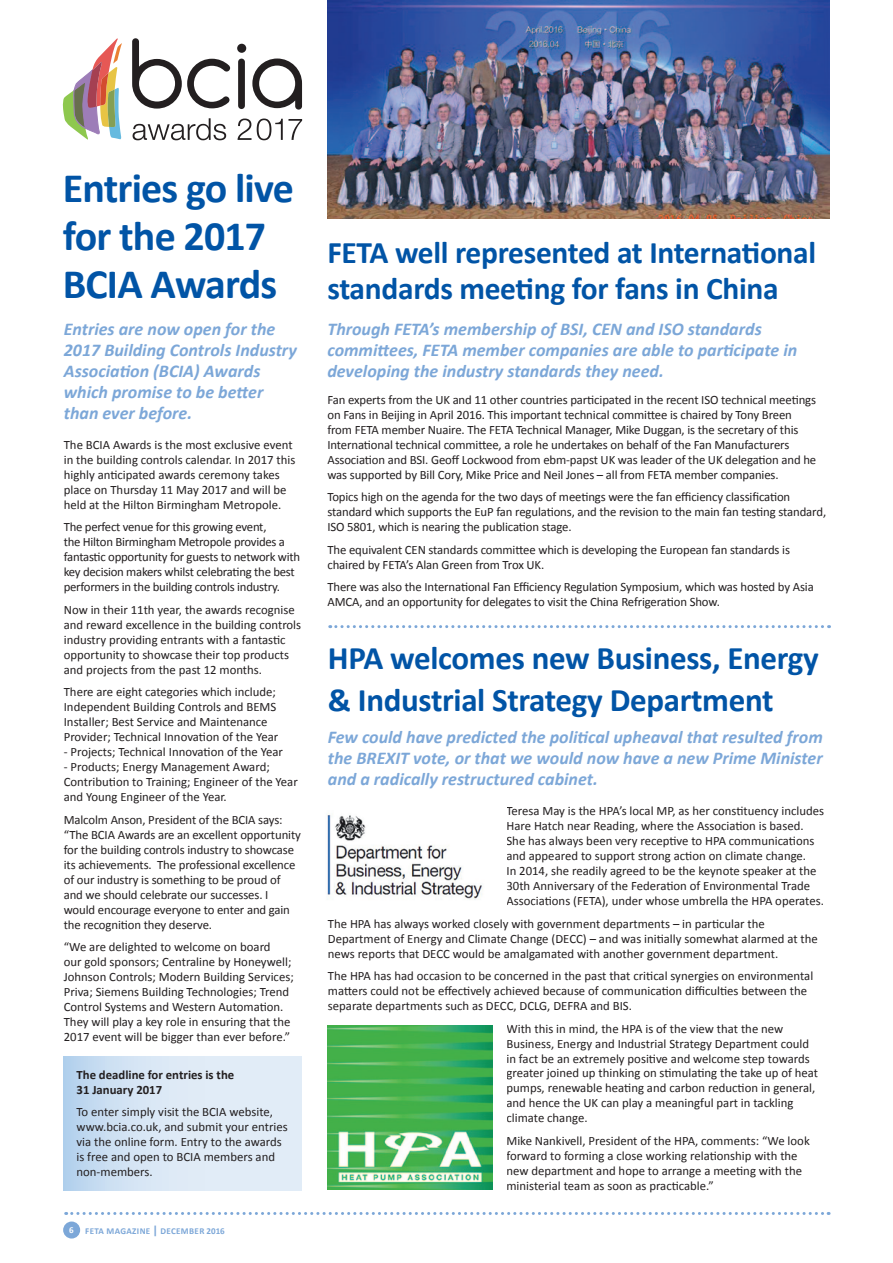
<style>
.page{position:relative;width:893px;height:1263px;background:#fff}
.page>*{position:absolute;margin:0;border:0;box-sizing:border-box;transform-origin:0 0}
.t1{font:700 42px/48px "Calibri";letter-spacing:-.02em;color:#0154a6}
.t2{font:700 33px/42px "Calibri";letter-spacing:-.01em;color:#0154a6}
.t3{font:700 31.5px/36px "Calibri";letter-spacing:-.01em;color:#0154a6}
.t4{font:italic 700 18px/21px "Calibri";color:#7ca7d8}
.t5{font:12.75px/15px "Calibri";letter-spacing:-.005em;color:#231f20}
.t6{font:700 12.75px/15px "Calibri";color:#231f20}
.t7{font:700 9px "Calibri";letter-spacing:.04em;color:#7ca7d8}
.t8{font:700 9px "Calibri";color:#fff}
.s1{font-size:12px}
</style>
<div class="page">
<svg style="left:64px;top:1056px;width:238px;height:135px;background:#d7e6f4"></svg>
<svg style="left:330px;top:625px;width:499px;height:3px"></svg>
<svg style="left:66px;top:1212px;width:763px;height:3px"></svg>
<div style="left:63px;top:1221px;width:17px;height:17px;background:#7ca7d8;border-radius:50%"></div>
<img style="left:328px;top:1025px;width:165px;height:165px">
<img style="left:327px;top:0;width:502px;height:219px">
<img style="left:327px;top:814px;width:156px;height:86px">
<svg style="left:133px;top:118px;width:93px;height:22px"></svg>
<svg style="left:238px;top:119px;width:13px;height:21px"></svg>
<svg style="left:257px;top:119px;width:45px;height:21px"></svg>
<div style="left:237px;top:44px;width:9px;height:9px;background:#231f20;border-radius:50%"></div>
<svg style="left:252px;top:59px;width:50px;height:51px"></svg>
<svg style="left:238px;top:59px;width:7px;height:50px"></svg>
<svg style="left:132px;top:38px;width:98px;height:71px"></svg>
<svg style="left:63px;top:38px;width:59px;height:102px"></svg>
<h1 class="t1" style="left:63px;top:163px;width:232px">Entries go live for the 2017<br>BCIA Awards</h1>
<h3 class="t4" style="left:64px;top:318px;width:235px">Entries are now open for the<br>2017 Building Controls Industry<br>Association (BCIA) Awards which promise to be better than ever before.</h3>
<p class="t5" style="left:64px;top:437px;width:233px">The BCIA Awards is the most exclusive event in the building controls calendar. In 2017 this highly anticipated awards ceremony takes place on Thursday 11 May 2017 and will be held at the Hilton Birmingham Metropole.</p>
<p class="t5" style="left:64px;top:519px;width:238px">The perfect venue for this growing event,<br>the Hilton Birmingham Metropole provides a fantastic opportunity for guests to network with key decision makers whilst celebrating the best performers in the building controls industry.</p>
<p class="t5" style="left:64px;top:602px;width:239px">Now in their 11th year, the awards recognise and reward excellence in the building controls industry providing entrants with a fantastic opportunity to showcase their top products and projects from the past 12 months.</p>
<p class="t5" style="left:64px;top:684px;width:216px">There are eight categories which include; Independent Building Controls and BEMS Installer; Best Service and Maintenance Provider; Technical Innovation of the Year</p>
<p class="t5" style="left:64px;top:744px;width:221px">- Projects; Technical Innovation of the Year</p>
<p class="t5" style="left:64px;top:759px;width:236px">- Products; Energy Management Award;<br>Contribution to Training; Engineer of the Year and Young Engineer of the Year.</p>
<p class="t5" style="left:64px;top:812px;width:239px">Malcolm Anson, President of the BCIA says: “The BCIA Awards are an excellent opportunity for the building controls industry to showcase its achievements. The professional excellence of our industry is something to be proud of and we should celebrate our successes. I would encourage everyone to enter and gain the recognition they deserve.</p>
<p class="t5" style="left:64px;top:939px;width:231px">“We are delighted to welcome on board<br>our gold sponsors; Centraline by Honeywell; Johnson Controls; Modern Building Services; Priva; Siemens Building Technologies; Trend Control Systems and Western Automation.<br>They will play a key role in ensuring that the 2017 event will be bigger than ever before.”</p>
<p class="t6" style="left:77px;top:1066px;width:159px">The deadline for entries is the<br>31 January 2017</p>
<p class="t5" style="left:77px;top:1104px;width:213px">To enter simply visit the BCIA website, www.bcia.co.uk, and submit your entries via the online form. Entry to the awards is free and open to BCIA members and non-members.</p>
<p class="t8" style="left:69px;top:1224px;width:6px">6</p>
<p class="t7" style="left:85px;top:1225px;width:110px">FETA MAGAZINE <span class="s1">|</span> DECEMber</p>
<p class="t7" style="left:207px;top:1225px;width:20px">2016</p>
<h3 class="t3" style="left:327px;top:233px;width:490px">FETA well represented at International standards meeting for fans in China</h3>
<h3 class="t4" style="left:327px;top:318px;width:471px">Through FETA’s membership of BSI, CEN and ISO standards committees, FETA member companies are able to participate in developing the industry standards they need.</h3>
<p class="t5" style="left:327px;top:392px;width:490px">Fan experts from the UK and 11 other countries participated in the recent ISO technical meetings on Fans in Beijing in April 2016. This important technical committee is chaired by Tony Breen from FETA member Nuaire. The FETA Technical Manager, Mike Duggan, is the secretary of this International technical committee, a role he undertakes on behalf of the Fan Manufacturers Association and BSI. Geoff Lockwood from ebm-papst UK was leader of the UK delegation and he was supported by Bill Cory, Mike Price and Neil Jones – all from FETA member companies.</p>
<p class="t5" style="left:327px;top:489px;width:500px">Topics high on the agenda for the two days of meetings were the fan efficiency classification standard which supports the EuP fan regulations, and the revision to the main fan testing standard,<br>ISO 5801, which is nearing the publication stage.</p>
<p class="t5" style="left:327px;top:542px;width:464px">The equivalent CEN standards committee which is developing the European fan standards is chaired by FETA’s Alan Green from Trox UK.</p>
<p class="t5" style="left:327px;top:579px;width:488px">There was also the International Fan Efficiency Regulation Symposium, which was hosted by Asia<br>AMCA, and an opportunity for delegates to visit the China Refrigeration Show.</p>
<h2 class="t2" style="left:328px;top:635px;width:492px">HPA welcomes new Business, Energy &amp; Industrial Strategy Department</h2>
<h3 class="t4" style="left:328px;top:726px;width:496px;text-align:justify">Few could have predicted the political upheaval that resulted from the BREXIT vote, or that we would now have a new Prime Minister and a radically restructured cabinet.</h3>
<p class="t5" style="left:506px;top:803px;width:319px">Teresa May is the HPA’s local MP, as her constituency includes Hare Hatch near Reading, where the Association is based.<br>She has always been very receptive to HPA communications and appeared to support strong action on climate change.<br>In 2014, she readily agreed to be the keynote speaker at the 30th Anniversary of the Federation of Environmental Trade Associations (FETA), under whose umbrella the HPA operates.</p>
<p class="t5" style="left:328px;top:915px;width:491px">The HPA has always worked closely with government departments – in particular the<br>Department of Energy and Climate Change (DECC) – and was initially somewhat alarmed at the news reports that DECC would be amalgamated with another government department.</p>
<p class="t5" style="left:328px;top:968px;width:487px">The HPA has had occasion to be concerned in the past that critical synergies on environmental matters could not be effectively achieved because of communication difficulties between the separate departments such as DECC, DCLG, DEFRA and BIS.</p>
<p class="t5" style="left:506px;top:1020px;width:313px">With this in mind, the HPA is of the view that the new Business, Energy and Industrial Strategy Department could in fact be an extremely positive and welcome step towards greater joined up thinking on stimulating the take up of heat pumps, renewable heating and carbon reduction in general, and hence the UK can play a meaningful part in tackling climate change.</p>
<p class="t5" style="left:506px;top:1133px;width:305px">Mike Nankivell, President of the HPA, comments: “We look forward to forming a close working relationship with the new department and hope to arrange a meeting with the ministerial team as soon as practicable.”</p>
</div>
